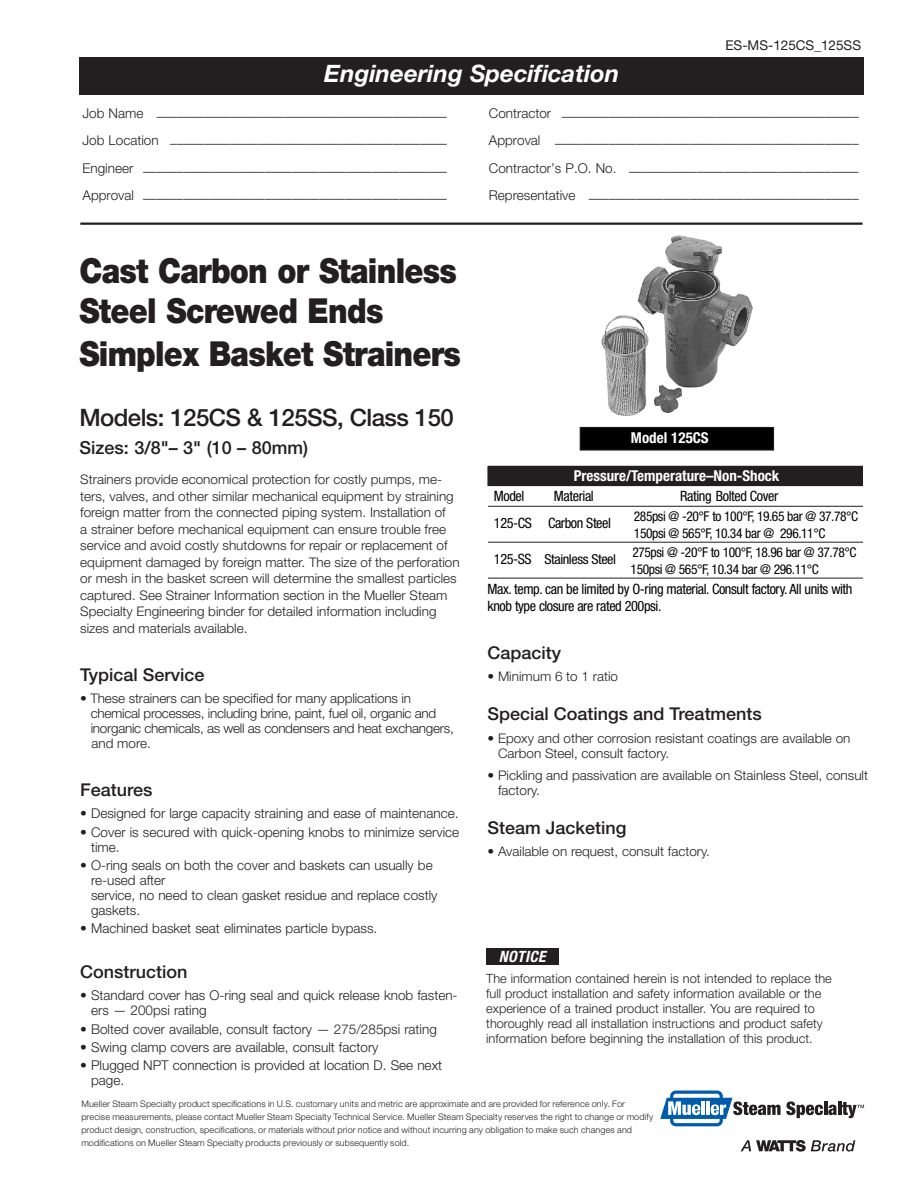
<style>
.page{position:relative;width:918px;height:1188px;background:#fff}
.page>*{position:absolute;margin:0;border:0;box-sizing:border-box;transform-origin:0 0}
._2_Head{font:900 34.5px/41.7px "Helvetica Neue LT Std";letter-spacing:-.025em;color:#231f20;scale:.88 1}
._2_Head-2{font:500 24px "Helvetica Neue LT Std";letter-spacing:-.025em;color:#231f20}
.Black_Box_Text{font:italic 700 24px "Helvetica Neue LT Std";color:#fff}
._2_Head-3{font:500 18px "Helvetica Neue LT Std";color:#231f20}
.Body{font:500 17.7px "Helvetica Neue LT Std";color:#231f20}
.body{font:italic 700 condensed 15.6px "Helvetica Neue LT Std";letter-spacing:.025em;color:#fff}
.Table_Head_1{font:700 condensed 15px "Helvetica Neue LT Std";color:#fff}
.Rev_Table_body{font:condensed 14.25px/16.5px "Helvetica Neue LT Std";letter-spacing:-.03em;color:#000}
.Rev_Table_subhead{font:condensed 14.25px "Helvetica Neue LT Std";letter-spacing:-.03em;color:#000}
.Rev_Table_body-2{font:condensed 13.65px "Helvetica Neue LT Std";letter-spacing:-.03em;color:#000;scale:1.04 1}
.body-2{font:300 13.5px/15px "Helvetica Neue LT Std";color:#231f20}
.Rev_Table_body-3{font:condensed 13.5px/17.1px "Helvetica Neue LT Std";letter-spacing:-.03em;color:#000}
.t1{font:13.5px "Helvetica Neue LT Std";color:#231f20}
.Body-2{font:300 13.2px/16.5px "Helvetica Neue LT Std";color:#231f20}
.Body-3{font:300 13.2px/15px "Helvetica Neue LT Std";letter-spacing:-.02em;color:#231f20}
.Notice_body{font:300 12.75px/15px "Helvetica Neue LT Std";color:#231f20}
.Body-4{font:300 9px/13.2px "Helvetica Neue LT Std";letter-spacing:.015em;color:#231f20}
.s1{font-family:"Univers LT Std";font-weight:700;color:#fff}
.s2{font-size:14.25px}
</style>
<div class="page">
<div style="left:80px;top:57px;width:784px;height:38px;background:#231f20"></div>
<div style="left:670px;top:1091px;width:53px;height:35px;border:3px solid #015dab;border-radius:4px"></div>
<svg style="left:660px;top:1098px;width:204px;height:21px"></svg>
<svg style="left:741px;top:1140px;width:114px;height:12px"></svg>
<div style="left:488px;top:466px;width:377px;height:20px;background:#231f20"></div>
<hr style="left:488px;top:506px;width:378px;height:1px;background:#231f20">
<hr style="left:488px;top:542px;width:378px;height:1px;background:#231f20">
<hr style="left:488px;top:578px;width:378px;height:1px;background:#231f20">
<img style="left:601px;top:235px;width:152px;height:181px">
<div style="left:580px;top:427px;width:194px;height:23px;background:#000"></div>
<div style="left:580px;top:427px;width:194px;height:23px;border:1px solid #231f20"></div>
<hr style="left:80px;top:223px;width:783px;height:2px;background:#231f20">
<div style="left:486px;top:948px;width:72px;height:17px;background:#231f20"></div>
<div style="left:863px;top:456px;width:10px;height:137px;background:#fff"></div>
<p class="Black_Box_Text" style="left:324px;top:59px;width:297px">Engineering Specification</p>
<p class="t1" style="left:725px;top:37px;width:137px">ES-MS-125CS_125SS</p>
<p class="body-2" style="left:82px;top:109px;width:366px">Job Name –––––––––––––––––––––––––––––––––––––––––––</p>
<p class="body-2" style="left:489px;top:109px;width:371px">Contractor ––––––––––––––––––––––––––––––––––––––––––––</p>
<p class="body-2" style="left:82px;top:136px;width:366px">Job Location –––––––––––––––––––––––––––––––––––––––––</p>
<p class="body-2" style="left:489px;top:136px;width:371px">Approval –––––––––––––––––––––––––––––––––––––––––––––</p>
<p class="body-2" style="left:82px;top:163px;width:366px">Engineer –––––––––––––––––––––––––––––––––––––––––––––</p>
<p class="body-2" style="left:489px;top:163px;width:371px">Contractor’s P.O. No. ––––––––––––––––––––––––––––––––––</p>
<p class="body-2" style="left:82px;top:190px;width:366px">Approval –––––––––––––––––––––––––––––––––––––––––––––</p>
<p class="body-2" style="left:489px;top:190px;width:371px">Representative ––––––––––––––––––––––––––––––––––––––––</p>
<p class="_2_Head" style="left:80px;top:249px;width:435px">Cast Carbon or Stainless<br>Steel Screwed Ends<br>Simplex Basket Strainers</p>
<p class="_2_Head-2" style="left:80px;top:404px;width:376px">Models: 125CS &amp; 125SS, Class 150</p>
<p class="_2_Head-3" style="left:80px;top:437px;width:230px">Sizes: 3/8"– 3" (10 – 80mm)</p>
<p class="Body-2" style="left:80px;top:471px;width:381px">Strainers provide economical protection for costly pumps, me&shy;ters, valves, and other similar mechanical equipment by straining foreign matter from the connected piping system. Installation of<br>a strainer before mechanical equipment can ensure trouble free service and avoid costly shutdowns for repair or replacement of equipment damaged by foreign matter. The size of the perforation or mesh in the basket screen will determine the smallest particles captured. See Strainer Information section in the Mueller Steam Specialty Engineering binder for detailed information including sizes and materials available.</p>
<p class="Body" style="left:80px;top:664px;width:126px">Typical Service</p>
<p class="Body-3" style="left:91px;top:690px;width:365px;text-indent:-10px">• These strainers can be specified for many applications in chemical processes, including brine, paint, fuel oil, organic and inorganic chemicals, as well as condensers and heat exchangers, and more.</p>
<p class="Body" style="left:80px;top:779px;width:74px">Features</p>
<p class="body-2" style="left:80px;top:806px;width:380px">• Designed for large capacity straining and ease of maintenance.</p>
<p class="body-2" style="left:91px;top:824px;width:370px;text-indent:-11px">• Cover is secured with quick-opening knobs to minimize service time.</p>
<p class="body-2" style="left:91px;top:857px;width:348px;text-indent:-11px">• O-ring seals on both the cover and baskets can usually be re-used after<br>service, no need to clean gasket residue and replace costly gaskets.</p>
<p class="body-2" style="left:80px;top:921px;width:299px">• Machined basket seat eliminates particle bypass.</p>
<p class="Body" style="left:80px;top:961px;width:109px">Construction</p>
<p class="body-2" style="left:91px;top:988px;width:368px;text-indent:-11px">• Standard cover has O-ring seal and quick release knob fasten&shy;ers — 200psi rating</p>
<p class="body-2" style="left:80px;top:1021px;width:358px">• Bolted cover available, consult factory — 275/285psi rating</p>
<p class="body-2" style="left:80px;top:1039px;width:300px">• Swing clamp covers are available, consult factory</p>
<p class="body-2" style="left:91px;top:1058px;width:353px;text-indent:-11px">• Plugged NPT connection is provided at location D. See next page.</p>
<p class="Table_Head_1" style="left:631px;top:428px;width:79px">Model 125CS</p>
<p class="Table_Head_1" style="left:574px;top:467px;width:207px">Pressure/Temperature–Non-Shock</p>
<p class="Rev_Table_subhead" style="left:494px;top:488px;width:32px">Model</p>
<p class="Rev_Table_subhead" style="left:554px;top:488px;width:41px">Material</p>
<p class="Rev_Table_subhead" style="left:680px;top:488px;width:100px">Rating<span class="s1">-</span>Bolted Cover</p>
<p class="Rev_Table_body" style="left:494px;top:515px;width:119px">125-CS Carbon Steel</p>
<p class="Rev_Table_body-3" style="left:634px;top:507px;width:226px">285psi @ -20°F to 100°F, 19.65 bar @ 37.78°C<br>150psi @ 565°F, 10.34 bar @ 296.11°C</p>
<p class="Rev_Table_body-2" style="left:494px;top:551px;width:119px"><span class="s2">125-SS</span> Stainless Steel</p>
<p class="Rev_Table_body-3" style="left:631px;top:543px;width:228px">275psi @ -20°F to 100°F, 18.96 bar @ 37.78°C<br>150psi @ 565°F, 10.34 bar @ 296.11°C</p>
<p class="Rev_Table_body" style="left:488px;top:581px;width:366px">Max. temp. can be limited by O-ring material. Consult factory. All units with knob type closure are rated 200psi.</p>
<p class="Body" style="left:488px;top:642px;width:75px">Capacity</p>
<p class="Body-2" style="left:488px;top:668px;width:132px">• Minimum 6 to 1 ratio</p>
<p class="Body" style="left:488px;top:703px;width:276px">Special Coatings and Treatments</p>
<p class="Body-2" style="left:498px;top:730px;width:354px;line-height:15px;text-indent:-11px">• Epoxy and other corrosion resistant coatings are available on<br>Carbon Steel, consult factory.</p>
<p class="Body-2" style="left:498px;top:768px;width:372px;line-height:15px;text-indent:-11px">• Pickling and passivation are available on Stainless Steel, consult factory.</p>
<p class="Body" style="left:488px;top:817px;width:141px">Steam Jacketing</p>
<p class="Body-2" style="left:488px;top:843px;width:224px">• Available on request, consult factory.</p>
<p class="body" style="left:499px;top:947px;width:48px">NOTICE</p>
<p class="Notice_body" style="left:486px;top:971px;width:347px">The information contained herein is not intended to replace the full product installation and safety information available or the experience of a trained product installer. You are required to thoroughly read all installation instructions and product safety information before beginning the installation of this product.</p>
<p class="Body-4" style="left:81px;top:1097px;width:574px">Mueller Steam Specialty product specifications in U.S. customary units and metric are approximate and are provided for reference only. For precise measurements, please contact Mueller Steam Specialty Technical Service. Mueller Steam Specialty reserves the right to change or modify product design, construction, specifications, or materials without prior notice and without incurring any obligation to make such changes and modifications on Mueller Steam Specialty products previously or subsequently sold.</p>
</div>
